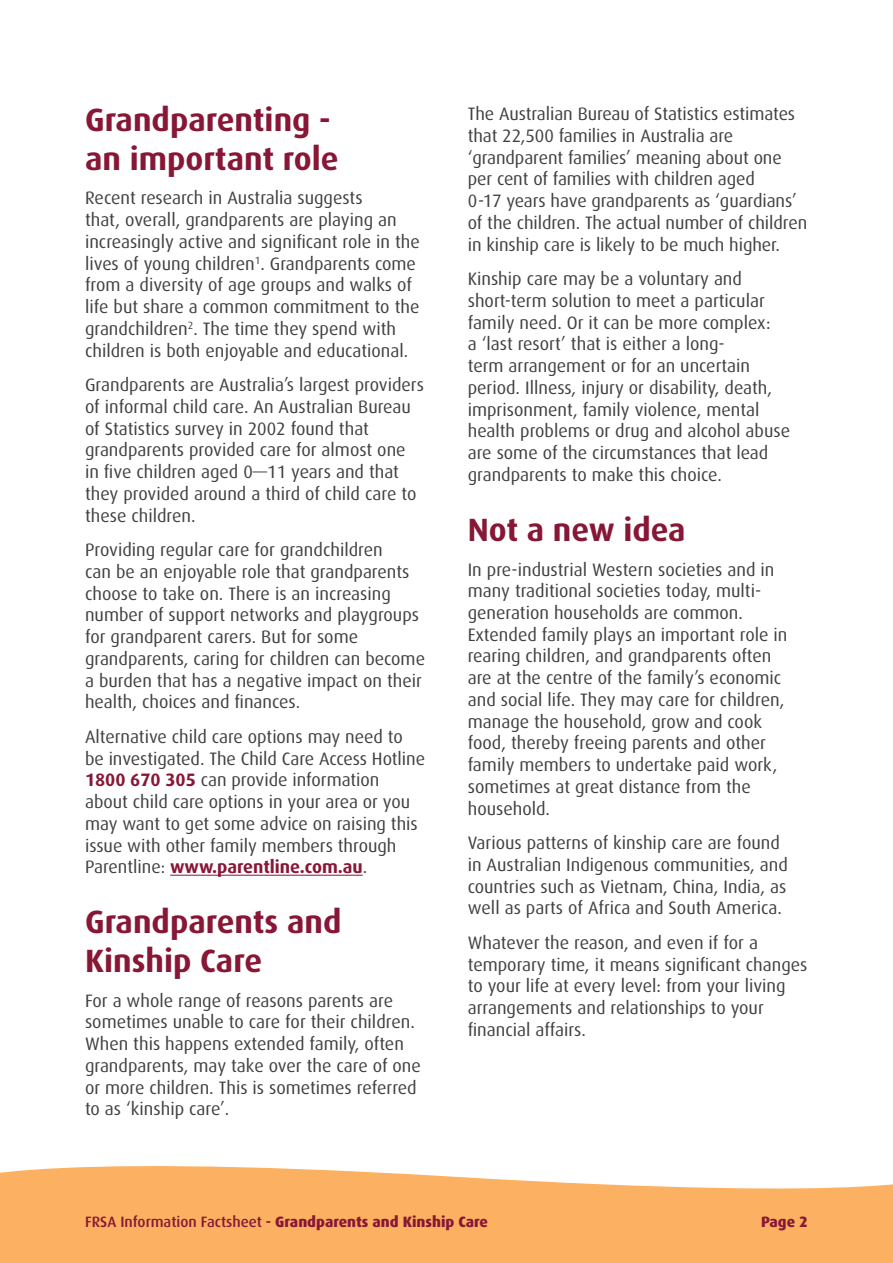
<style>
.page{position:relative;width:893px;height:1263px;background:#fff}
.page>*{position:absolute;margin:0;border:0;box-sizing:border-box;transform-origin:0 0}
.t1{font:700 32.25px/38.7px "Dax";color:#881736}
.t2{font:18px/21.8px "Dax";color:#414042}
.t3{font:800 15px "Dax";color:#881736}
.s1{font-weight:700;color:#881736}
.s2{font-weight:500}
.s3{font-weight:700}
</style>
<div class="page">
<hr style="left:170px;top:875px;width:193px;height:1px;background:#881736">
<svg style="left:0;top:1166px;width:893px;height:97px;background:#fbb972"></svg>
<h1 class="t1" style="left:85px;top:101px;width:255px">Grandparenting - an important role</h1>
<p class="t2" style="left:85px;top:187px;width:336px">Recent research in Australia suggests<br>that, overall, grandparents are playing an increasingly active and significant role in the lives of young children<sup>1</sup>. Grandparents come from a diversity of age groups and walks of life but share a common commitment to the grandchildren<sup>2</sup>. The time they spend with children is both enjoyable and educational.</p>
<p class="t2" style="left:85px;top:374px;width:340px">Grandparents are Australia’s largest providers of informal child care. An Australian Bureau of Statistics survey in 2002 found that grandparents provided care for almost one in five children aged 0—11 years and that they provided around a third of child care to these children.</p>
<p class="t2" style="left:85px;top:539px;width:342px">Providing regular care for grandchildren<br>can be an enjoyable role that grandparents choose to take on. There is an increasing number of support networks and playgroups for grandparent carers. But for some grandparents, caring for children can become a burden that has a negative impact on their health, choices and finances.</p>
<p class="t2" style="left:85px;top:726px;width:342px">Alternative child care options may need to be investigated. The Child Care Access Hotline <span class="s1">1800 670 305</span> can provide information about child care options in your area or you may want to get some advice on raising this issue with other family members through Parentline: <span class="s1">www.parentline.com.au</span>.</p>
<h1 class="t1" style="left:85px;top:903px;width:258px">Grandparents and<br>Kinship Care</h1>
<p class="t2" style="left:85px;top:990px;width:337px">For a whole range of reasons parents are sometimes unable to care for their children.<br>When this happens extended family, often grandparents, may take over the care of one or more children. This is sometimes referred to as ‘kinship care’.</p>
<p class="t2" style="left:468px;top:103px;width:341px">The Australian Bureau of Statistics estimates that 22,500 families in Australia are ‘grandparent families’ meaning about one per cent of families with children aged<br>0-17 years have grandparents as ‘guardians’ of the children. The actual number of children in kinship care is likely to be much higher.</p>
<p class="t2" style="left:468px;top:268px;width:324px">Kinship care may be a voluntary and short-term solution to meet a particular family need. Or it can be more complex:<br>a ‘last resort’ that is either a long-<br>term arrangement or for an uncertain period. Illness, injury or disability, death, imprisonment, family violence, mental health problems or drug and alcohol abuse are some of the circumstances that lead grandparents to make this choice.</p>
<h1 class="t1" style="left:468px;top:511px;width:219px">Not a new idea</h1>
<p class="t2" style="left:468px;top:559px;width:321px">In pre-industrial Western societies and in many traditional societies today, multi&shy;generation households are common.<br>Extended family plays an important role in rearing children, and grandparents often are at the centre of the family’s economic and social life. They may care for children, manage the household, grow and cook food, thereby freeing parents and other family members to undertake paid work, sometimes at great distance from the household.</p>
<p class="t2" style="left:468px;top:832px;width:322px">Various patterns of kinship care are found in Australian Indigenous communities, and countries such as Vietnam, China, India, as well as parts of Africa and South America.</p>
<p class="t2" style="left:468px;top:932px;width:341px">Whatever the reason, and even if for a temporary time, it means significant changes to your life at every level: from your living arrangements and relationships to your financial affairs.</p>
<p class="t3" style="left:85px;top:1213px;width:404px"><span class="s2">FRSA Information Factsheet</span> <span class="s3">-</span> Grandparents and Kinship Care</p>
<p class="t3" style="left:761px;top:1213px;width:48px">Page 2</p>
</div>
